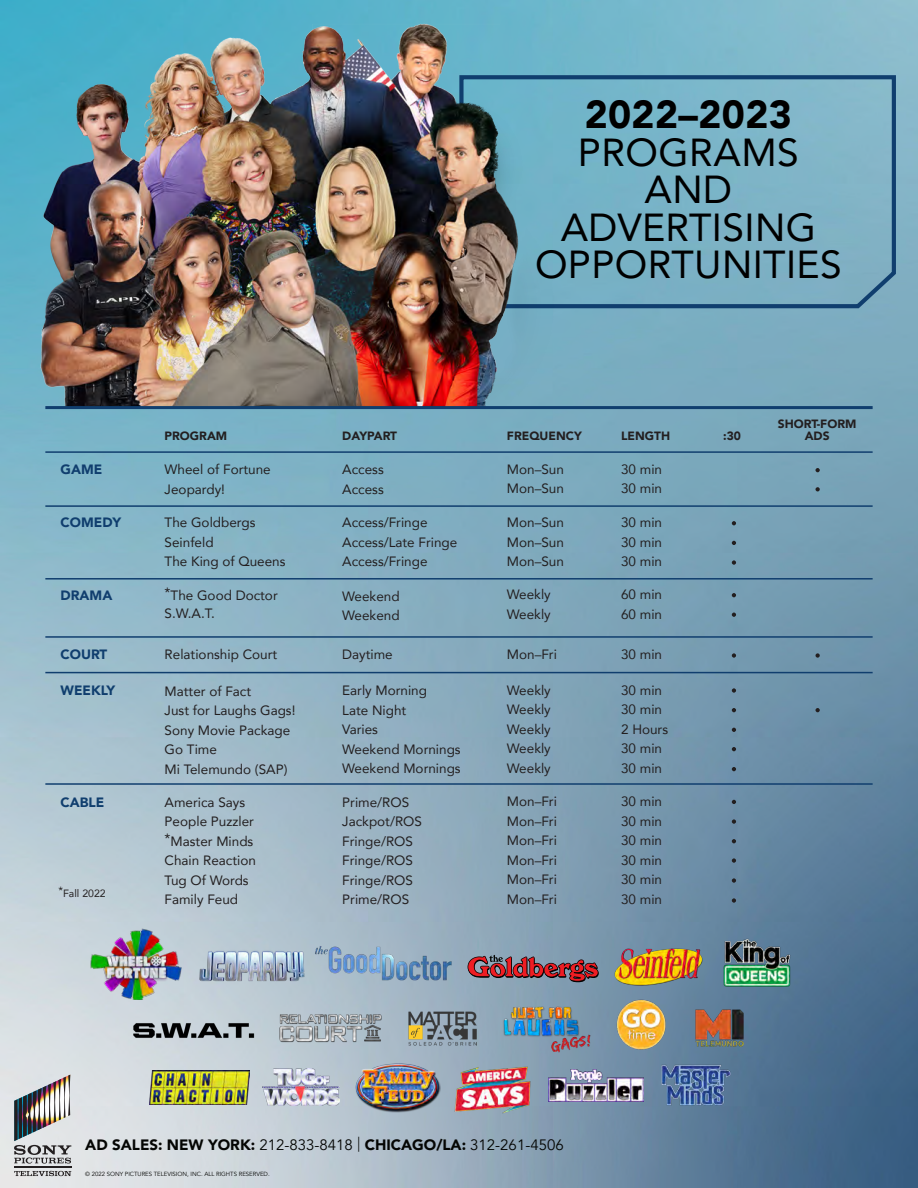
<style>
.page{position:relative;width:918px;height:1188px;background:#fff}
.page>*{position:absolute;margin:0;border:0;box-sizing:border-box;transform-origin:0 0}
.t1{font:39px/37.5px "Avenir";letter-spacing:.01em;color:#000;text-align:center}
.t2{font:900 15px "Avenir";color:#040503}
.t3{font:13.5px/19.5px "Avenir";color:#231f20}
.t4{font:900 13.5px "Avenir";color:#103e6e}
.t5{font:900 12px "Avenir";color:#231f20}
.t6{font:10.5px "Avenir";color:#231f20}
.t7{font:6px "Avenir";color:#040503}
.s1{font-weight:900}
.s2{font-weight:400}
.s3{font-weight:300}
</style>
<div class="page">
<img style="left:0;top:0;width:918px;height:1188px">
<hr style="left:14px;top:1167px;width:57px;height:1px;background:#231f20">
<svg style="left:14px;top:1170px;width:57px;height:6px"></svg>
<img style="left:14px;top:1075px;width:57px;height:89px">
<svg style="left:559px;top:73px;width:339px;height:237px;background:#76adc2"></svg>
<img style="left:25px;top:0;width:534px;height:408px">
<img style="left:606px;top:993px;width:71px;height:70px">
<img style="left:198px;top:947px;width:108px;height:35px">
<img style="left:501px;top:1005px;width:90px;height:48px">
<img style="left:716px;top:929px;width:81px;height:65px">
<img style="left:695px;top:1010px;width:49px;height:36px">
<img style="left:408px;top:1011px;width:69px;height:35px">
<img style="left:276px;top:1011px;width:109px;height:35px">
<img style="left:614px;top:946px;width:89px;height:42px">
<img style="left:91px;top:928px;width:91px;height:72px">
<svg style="left:468px;top:955px;width:131px;height:27px;background:#8b5864"></svg>
<img style="left:125px;top:993px;width:135px;height:77px">
<svg style="left:732px;top:521px;width:4px;height:4px"></svg>
<svg style="left:732px;top:541px;width:4px;height:4px"></svg>
<svg style="left:732px;top:560px;width:4px;height:5px"></svg>
<svg style="left:732px;top:653px;width:4px;height:5px"></svg>
<svg style="left:732px;top:688px;width:4px;height:5px"></svg>
<svg style="left:732px;top:800px;width:4px;height:4px"></svg>
<svg style="left:732px;top:708px;width:4px;height:4px"></svg>
<svg style="left:732px;top:819px;width:4px;height:5px"></svg>
<svg style="left:732px;top:613px;width:4px;height:4px"></svg>
<svg style="left:732px;top:728px;width:4px;height:4px"></svg>
<svg style="left:732px;top:839px;width:4px;height:4px"></svg>
<svg style="left:732px;top:747px;width:4px;height:4px"></svg>
<svg style="left:732px;top:858px;width:4px;height:5px"></svg>
<svg style="left:732px;top:767px;width:4px;height:4px"></svg>
<svg style="left:732px;top:878px;width:4px;height:5px"></svg>
<svg style="left:732px;top:898px;width:4px;height:5px"></svg>
<svg style="left:816px;top:653px;width:4px;height:5px"></svg>
<svg style="left:816px;top:708px;width:4px;height:4px"></svg>
<svg style="left:816px;top:468px;width:4px;height:4px"></svg>
<svg style="left:816px;top:487px;width:4px;height:4px"></svg>
<hr style="left:45px;top:451px;width:828px;height:2px;background:#103e6e">
<hr style="left:45px;top:505px;width:828px;height:2px;background:#103e6e">
<hr style="left:45px;top:636px;width:828px;height:2px;background:#103e6e">
<hr style="left:45px;top:672px;width:828px;height:1px;background:#103e6e">
<hr style="left:45px;top:783px;width:828px;height:2px;background:#103e6e">
<hr style="left:45px;top:578px;width:828px;height:2px;background:#103e6e">
<img style="left:310px;top:940px;width:147px;height:49px">
<hr style="left:45px;top:406px;width:828px;height:3px;background:#103e6e">
<img style="left:453px;top:1065px;width:80px;height:49px">
<img style="left:149px;top:1070px;width:101px;height:35px">
<img style="left:660px;top:1064px;width:72px;height:42px">
<img style="left:548px;top:1069px;width:96px;height:32px">
<img style="left:262px;top:1068px;width:77px;height:38px">
<img style="left:356px;top:1064px;width:85px;height:49px">
<svg style="left:732px;top:593px;width:4px;height:4px"></svg>
<p class="t1" style="left:535px;top:95px;width:308px"><span class="s1">2022–2023<br></span>PROGRAMS<br>AND<br>ADVERTISING<br>OPPORTUNITIES</p>
<p class="t5" style="left:165px;top:425px;width:64px">PROGRAM</p>
<p class="t5" style="left:342px;top:425px;width:56px">DAYPART</p>
<p class="t5" style="left:507px;top:425px;width:76px">FREQUENCY</p>
<p class="t5" style="left:621px;top:425px;width:51px">LENGTH</p>
<p class="t4" style="left:61px;top:458px;width:43px">GAME</p>
<p class="t3" style="left:165px;top:459px;width:108px">Wheel of Fortune</p>
<p class="t3" style="left:165px;top:479px;width:62px">Jeopardy!</p>
<p class="t3" style="left:342px;top:459px;width:43px">Access</p>
<p class="t3" style="left:342px;top:479px;width:43px">Access</p>
<p class="t3" style="left:507px;top:459px;width:59px">Mon–Sun</p>
<p class="t3" style="left:507px;top:478px;width:59px">Mon–Sun</p>
<p class="t3" style="left:621px;top:459px;width:43px">30 min</p>
<p class="t3" style="left:621px;top:478px;width:43px">30 min</p>
<p class="t4" style="left:61px;top:511px;width:62px">COMEDY</p>
<p class="t3" style="left:165px;top:512px;width:92px">The Goldbergs</p>
<p class="t3" style="left:165px;top:532px;width:51px">Seinfeld</p>
<p class="t3" style="left:165px;top:551px;width:122px">The King of Queens</p>
<p class="t3" style="left:342px;top:512px;width:87px">Access/Fringe</p>
<p class="t3" style="left:342px;top:532px;width:117px">Access/Late Fringe</p>
<p class="t3" style="left:342px;top:551px;width:87px">Access/Fringe</p>
<p class="t3" style="left:507px;top:512px;width:59px">Mon–Sun</p>
<p class="t3" style="left:507px;top:532px;width:59px">Mon–Sun</p>
<p class="t3" style="left:507px;top:551px;width:59px">Mon–Sun</p>
<p class="t3" style="left:621px;top:512px;width:43px">30 min</p>
<p class="t3" style="left:621px;top:532px;width:43px">30 min</p>
<p class="t3" style="left:621px;top:551px;width:43px">30 min</p>
<p class="t4" style="left:61px;top:584px;width:53px">DRAMA</p>
<p class="t3" style="left:165px;top:586px;width:115px;line-height:18px">*The Good Doctor<br>S.W.A.T.</p>
<p class="t3" style="left:342px;top:586px;width:59px">Weekend</p>
<p class="t3" style="left:507px;top:585px;width:45px">Weekly</p>
<p class="t3" style="left:621px;top:585px;width:43px">60 min</p>
<p class="t3" style="left:342px;top:605px;width:59px">Weekend</p>
<p class="t3" style="left:507px;top:604px;width:45px">Weekly</p>
<p class="t3" style="left:621px;top:604px;width:43px">60 min</p>
<p class="t4" style="left:61px;top:643px;width:48px">COURT</p>
<p class="t3" style="left:165px;top:644px;width:114px">Relationship Court</p>
<p class="t3" style="left:342px;top:644px;width:52px">Daytime</p>
<p class="t3" style="left:507px;top:645px;width:52px">Mon–Fri</p>
<p class="t3" style="left:621px;top:645px;width:43px">30 min</p>
<p class="t4" style="left:61px;top:679px;width:56px">WEEKLY</p>
<p class="t3" style="left:507px;top:680px;width:45px">Weekly</p>
<p class="t3" style="left:507px;top:699px;width:45px">Weekly</p>
<p class="t3" style="left:507px;top:719px;width:45px">Weekly</p>
<p class="t3" style="left:507px;top:738px;width:45px">Weekly</p>
<p class="t3" style="left:507px;top:758px;width:45px">Weekly</p>
<p class="t3" style="left:507px;top:791px;width:52px">Mon–Fri</p>
<p class="t3" style="left:507px;top:811px;width:52px">Mon–Fri</p>
<p class="t3" style="left:507px;top:830px;width:52px">Mon–Fri</p>
<p class="t3" style="left:507px;top:850px;width:52px;text-align:justify">Mon–Fri Mon–Fri Mon–Fri</p>
<p class="t3" style="left:621px;top:680px;width:43px">30 min</p>
<p class="t3" style="left:621px;top:699px;width:43px">30 min</p>
<p class="t3" style="left:621px;top:719px;width:49px">2 Hours</p>
<p class="t3" style="left:621px;top:738px;width:43px">30 min</p>
<p class="t3" style="left:621px;top:758px;width:43px">30 min</p>
<p class="t3" style="left:621px;top:791px;width:43px">30 min</p>
<p class="t3" style="left:621px;top:811px;width:43px">30 min</p>
<p class="t3" style="left:621px;top:830px;width:43px">30 min</p>
<p class="t3" style="left:621px;top:850px;width:43px">30 min</p>
<p class="t3" style="left:621px;top:869px;width:43px">30 min<br>30 min</p>
<p class="t3" style="left:165px;top:681px;width:88px">Matter of Fact</p>
<p class="t3" style="left:165px;top:700px;width:132px">Just for Laughs Gags!</p>
<p class="t3" style="left:165px;top:720px;width:127px">Sony Movie Package</p>
<p class="t3" style="left:165px;top:739px;width:54px">Go Time</p>
<p class="t3" style="left:165px;top:759px;width:124px">Mi Telemundo (SAP)</p>
<p class="t3" style="left:165px;top:792px;width:82px">America Says</p>
<p class="t3" style="left:165px;top:812px;width:91px">People Puzzler *Master Minds</p>
<p class="t3" style="left:165px;top:851px;width:93px">Chain Reaction</p>
<p class="t3" style="left:165px;top:870px;width:86px">Tug Of Words<br>Family Feud</p>
<p class="t3" style="left:342px;top:681px;width:86px">Early Morning</p>
<p class="t3" style="left:342px;top:700px;width:66px">Late Night</p>
<p class="t3" style="left:342px;top:720px;width:37px">Varies</p>
<p class="t3" style="left:342px;top:739px;width:120px">Weekend Mornings</p>
<p class="t3" style="left:342px;top:759px;width:120px">Weekend Mornings</p>
<p class="t3" style="left:342px;top:792px;width:69px">Prime/ROS</p>
<p class="t3" style="left:342px;top:812px;width:81px">Jackpot/ROS<br>Fringe/ROS<br>Fringe/ROS<br>Fringe/ROS</p>
<p class="t3" style="left:342px;top:890px;width:69px">Prime/ROS</p>
<p class="t4" style="left:61px;top:791px;width:45px">CABLE</p>
<p class="t6" style="left:58px;top:885px;width:49px">*Fall 2022</p>
<p class="t5" style="left:778px;top:414px;width:80px">SHORT-FORM</p>
<p class="t5" style="left:723px;top:425px;width:19px">:30</p>
<p class="t5" style="left:805px;top:426px;width:26px">ADS</p>
<p class="t2" style="left:85px;top:1132px;width:480px">AD SALES: NEW YORK: <span class="s2">212-833-8418</span> <span class="s3">|</span> CHICAGO/LA: <span class="s2">312-261-4506</span></p>
<p class="t7" style="left:85px;top:1170px;width:186px">© 2022 SONY PICTURES TELEVISION, INC. ALL RIGHTS RESERVED.</p>
</div>
